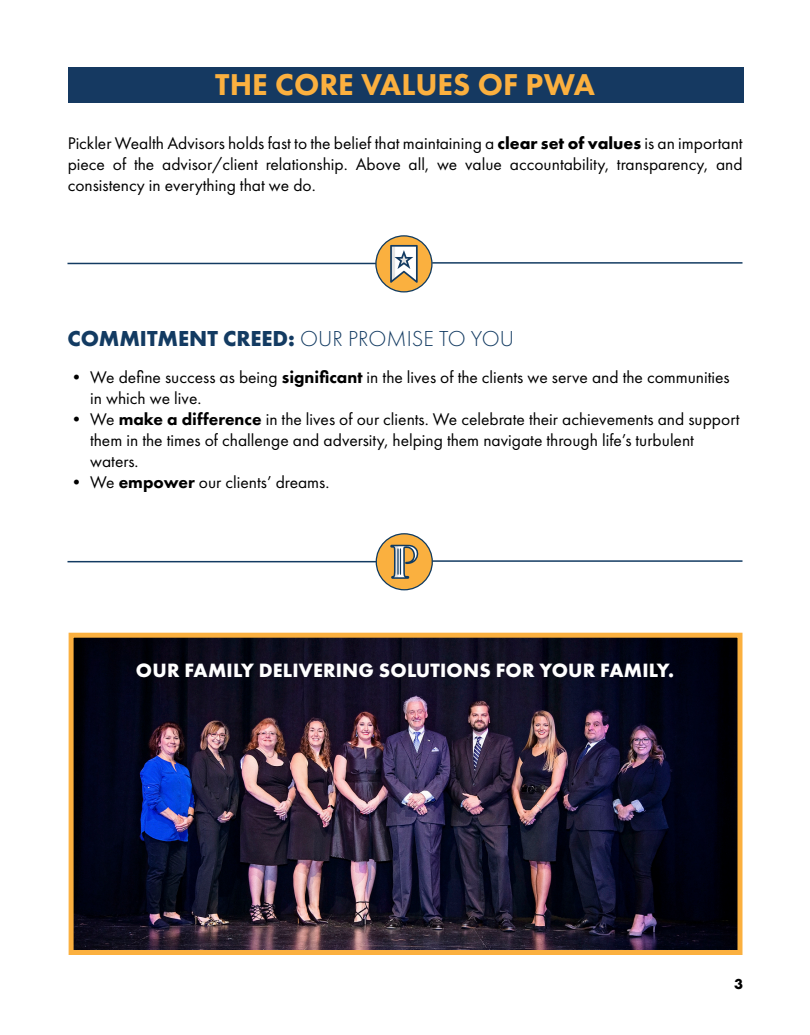
<style>
.page{position:relative;width:810px;height:1035px;background:#fff}
.page>*{position:absolute;margin:0;border:0;box-sizing:border-box;transform-origin:0 0}
.t1{font:800 31.25px "Futura PT";color:#fbb03f}
.t2{font:700 22.5px "Futura PT";color:#133b62}
.t3{font:700 20px "Futura PT";letter-spacing:.01em;color:#fff}
.t4{font:17.5px/21px "Futura PT";color:#000}
.t5{font:700 15px "Futura PT";color:#000}
.s1{font-weight:700}
.s2{font-weight:300}
.s3{font-weight:800}
</style>
<div class="page">
<div style="left:68px;top:68px;width:675px;height:35px;background:#153961"></div>
<hr style="left:432px;top:262px;width:310px;height:2px;background:#133b62">
<hr style="left:68px;top:263px;width:309px;height:1px;background:#133b62">
<hr style="left:432px;top:560px;width:310px;height:2px;background:#133b62">
<hr style="left:68px;top:561px;width:309px;height:1px;background:#133b62">
<img style="left:75px;top:639px;width:661px;height:310px">
<div style="left:69px;top:633px;width:673px;height:322px;border:5px solid #fbb03f"></div>
<svg style="left:376px;top:533px;width:57px;height:57px"></svg>
<svg style="left:375px;top:235px;width:58px;height:57px"></svg>
<p class="t1" style="left:215px;top:65px;width:381px">THE CORE VALUES OF PWA</p>
<p class="t4" style="left:68px;top:133px;width:677px;text-align:justify">Pickler Wealth Advisors holds fast to the belief that maintaining a <span class="s1">clear set of values</span> is an important piece of the advisor/client relationship. Above all, we value accountability, transparency, and consistency in everything that we do.</p>
<p class="t2" style="left:68px;top:324px;width:448px">COMMITMENT CREED: <span class="s2">OUR PROMISE TO YOU</span></p>
<p class="t4" style="left:90px;top:367px;width:641px;text-indent:-22px">• We define success as being <span class="s3">significant</span> in the lives of the clients we serve and the communities in which we live.</p>
<p class="t4" style="left:90px;top:409px;width:651px;text-indent:-22px">• We <span class="s3">make a difference</span> in the lives of our clients. We celebrate their achievements and support them in the times of challenge and adversity, helping them navigate through life’s turbulent waters.</p>
<p class="t4" style="left:68px;top:472px;width:263px">• We <span class="s3">empower</span> our clients’ dreams.</p>
<p class="t3" style="left:136px;top:657px;width:540px">OUR FAMILY DELIVERING SOLUTIONS FOR YOUR FAMILY.</p>
<p class="t5" style="left:734px;top:974px;width:11px">3</p>
</div>
